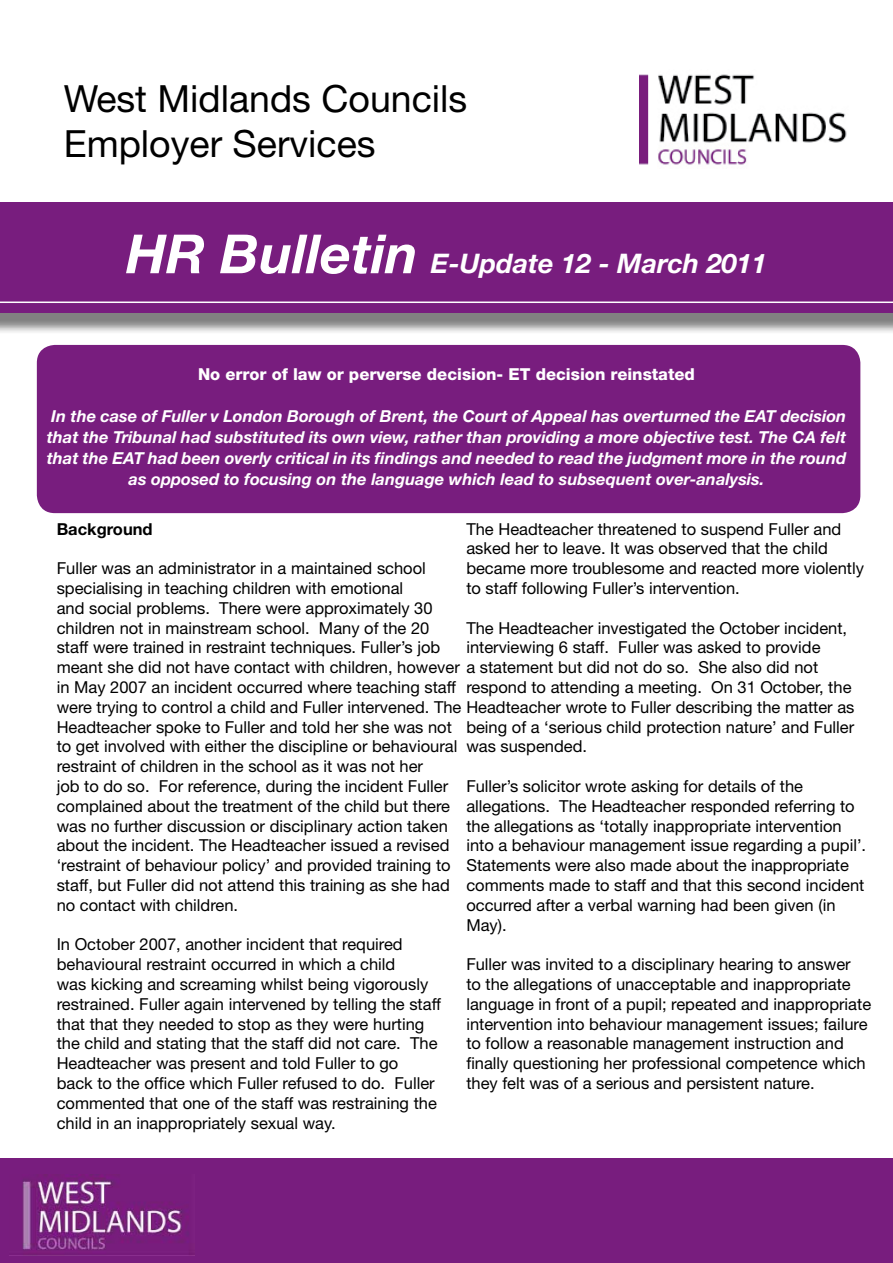
<style>
.page{position:relative;width:893px;height:1263px;background:#fff}
.page>*{position:absolute;margin:0;border:0;box-sizing:border-box;transform-origin:0 0}
.t1{font:37.5px/45px "Helvetica Neue";color:#000}
.t2{font:italic 700 27px "Helvetica Neue";color:#fff}
.t3{font:16.5px/19.8px "Helvetica Neue";color:#000}
.t4{font:italic 700 16.5px/21px "Helvetica Neue";color:#fff;text-align:center}
.t5{font:800 16.5px "Helvetica Neue";color:#fff}
.t6{font:700 16.5px "Helvetica Neue";color:#000}
.s1{font-size:54px}
</style>
<div class="page">
<div style="left:0;top:209px;width:893px;height:126px;background:#000;opacity:.5"></div>
<div style="left:0;top:202px;width:893px;height:110px;background:#781d7e"></div>
<img style="left:639px;top:74px;width:208px;height:91px">
<div style="left:37px;top:345px;width:823px;height:168px;background:#781d7e;border-radius:18px"></div>
<hr style="left:0;top:301px;width:893px;height:2px;background:#fff">
<div style="left:0;top:1159px;width:893px;height:104px;background:#781d7e"></div>
<img style="left:22px;top:1174px;width:167px;height:81px">
<h1 class="t1" style="left:64px;top:76px;width:405px">West Midlands Councils<br>Employer Services</h1>
<h2 class="t2" style="left:126px;top:247px;width:642px"><span class="s1">HR Bulletin</span> E-Update 12 - March 2011</h2>
<p class="t5" style="left:198px;top:364px;width:498px">No error of law or perverse decision- ET decision reinstated</p>
<p class="t4" style="left:47px;top:405px;width:801px">In the case of Fuller v London Borough of Brent, the Court of Appeal has overturned the EAT decision that the Tribunal had substituted its own view, rather than providing a more objective test. The CA felt that the EAT had been overly critical in its findings and needed to read the judgment more in the round as opposed to focusing on the language which lead to subsequent over-analysis.</p>
<p class="t6" style="left:57px;top:518px;width:97px">Background</p>
<p class="t3" style="left:57px;top:558px;width:799px">Fuller was an administrator in a maintained school<br>specialising in teaching children with emotional<br>and social problems. There were approximately 30<br>children not in mainstream school. Many of the 20<br>staff were trained in restraint techniques. Fuller’s job<br>meant she did not have contact with children, however a statement but did not do so. She also did not<br>in May 2007 an incident occurred where teaching staff<br>were trying to control a child and Fuller intervened. The Headteacher wrote to Fuller describing the matter as Headteacher spoke to Fuller and told her she was not<br>to get involved with either the discipline or behavioural<br>restraint of children in the school as it was not her<br>job to do so. For reference, during the incident Fuller<br>complained about the treatment of the child but there<br>was no further discussion or disciplinary action taken<br>about the incident. The Headteacher issued a revised<br>‘restraint of behaviour policy’ and provided training to<br>staff, but Fuller did not attend this training as she had<br>no contact with children.</p>
<p class="t3" style="left:57px;top:934px;width:386px">In October 2007, another incident that required behavioural restraint occurred in which a child<br>was kicking and screaming whilst being vigorously restrained. Fuller again intervened by telling the staff that that they needed to stop as they were hurting the child and stating that the staff did not care. The Headteacher was present and told Fuller to go<br>back to the office which Fuller refused to do. Fuller commented that one of the staff was restraining the child in an inappropriately sexual way.</p>
<p class="t3" style="left:466px;top:519px;width:399px">The Headteacher threatened to suspend Fuller and asked her to leave. It was observed that the child became more troublesome and reacted more violently to staff following Fuller’s intervention.</p>
<p class="t3" style="left:466px;top:618px;width:382px">The Headteacher investigated the October incident, interviewing 6 staff. Fuller was asked to provide</p>
<p class="t3" style="left:466px;top:677px;width:387px">respond to attending a meeting. On 31 October, the</p>
<p class="t3" style="left:466px;top:717px;width:389px">being of a ‘serious child protection nature’ and Fuller was suspended.</p>
<p class="t3" style="left:466px;top:776px;width:401px">Fuller’s solicitor wrote asking for details of the allegations. The Headteacher responded referring to the allegations as ‘totally inappropriate intervention into a behaviour management issue regarding a pupil’.<br>Statements were also made about the inappropriate comments made to staff and that this second incident occurred after a verbal warning had been given (in May).</p>
<p class="t3" style="left:466px;top:954px;width:406px">Fuller was invited to a disciplinary hearing to answer<br>to the allegations of unacceptable and inappropriate language in front of a pupil; repeated and inappropriate intervention into behaviour management issues; failure to follow a reasonable management instruction and finally questioning her professional competence which they felt was of a serious and persistent nature.</p>
</div>
